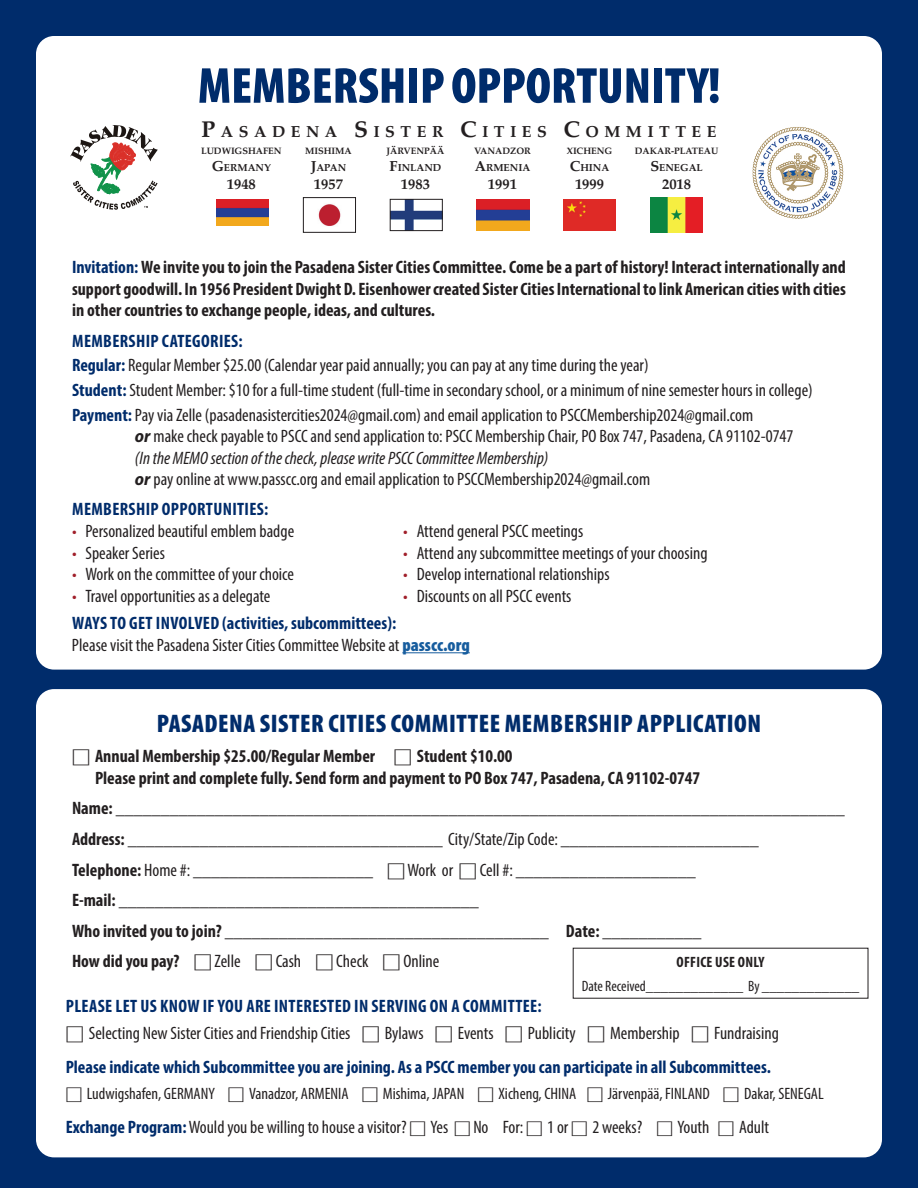
<style>
.page{position:relative;width:918px;height:1188px;background:#002c6b}
.page>*{position:absolute;margin:0;border:0;box-sizing:border-box;transform-origin:0 0}
.t1{font:900 condensed 51px "Myriad Pro";color:#002c6b}
.t2{font:900 condensed 25.5px "Myriad Pro";letter-spacing:.02em;color:#002c6b}
.t3{font:condensed 18px/30.6px "Myriad Pro";color:#231f20}
.t4{font:700 condensed 18px/21.6px "Myriad Pro";color:#231f20;text-align:justify}
.t5{font:700 condensed 18px "Myriad Pro";color:#002c6b}
.t6{font:700 condensed 18px "Myriad Pro";letter-spacing:.02em;color:#002c6b}
.t7{font:condensed 16.5px "Myriad Pro";color:#231f20}
.t8{font:700 16.05px "Palatino";letter-spacing:.345em;color:#231f20}
.t9{font:condensed 15px "Myriad Pro";color:#231f20}
.t10{font:700 condensed 15px "Myriad Pro";letter-spacing:.02em;color:#231f20}
.t11{font:700 14.55px "Palatino";color:#231f20}
.t12{font:700 10.2px "Palatino";color:#231f20}
.t13{font:700 9.3px "Palatino";color:#231f20}
.s1{font-size:22.8px}
.s2{font-size:14.55px}
.s3{color:#002c6b}
.s4{font-weight:700;color:#002c6b}
.s5{font-weight:700;font-style:italic;font-stretch:semi-condensed}
.s6{font-style:italic}
.s7{color:#a1202b}
.s8{font-weight:900;color:#175d9e}
.s9{font-family:"Universal Newswith Comm Pi";font-weight:400;font-stretch:normal}
.s10{font-weight:700}
.s11{font-family:"Universal Newswith Comm Pi";font-stretch:normal}
.s12{font-family:"Universal Newswith Comm Pi";font-stretch:normal;font-size:16.5px}
</style>
<div class="page">
<div style="left:36px;top:36px;width:846px;height:634px;background:#fff;border-radius:18px"></div>
<div style="left:36px;top:689px;width:846px;height:468px;background:#fff;border-radius:18px"></div>
<hr style="left:402px;top:652px;width:68px;height:1px;background:#175d9e">
<svg style="left:70px;top:125px;width:88px;height:85px"></svg>
<img style="left:752px;top:127px;width:92px;height:92px">
<img style="left:217px;top:199px;width:52px;height:26px">
<img style="left:318px;top:204px;width:23px;height:22px">
<div style="left:303px;top:198px;width:53px;height:34px;border:1px solid #231f20"></div>
<img style="left:392px;top:201px;width:48px;height:28px">
<div style="left:390px;top:199px;width:52px;height:32px;border:1px solid #231f20"></div>
<img style="left:477px;top:199px;width:52px;height:32px">
<div style="left:564px;top:199px;width:52px;height:32px;background:#df2a26"></div>
<img style="left:650px;top:198px;width:53px;height:34px">
<h1 class="t1" style="left:198px;top:53px;width:524px">MEMBERSHIP OPPORTUNITY!</h1>
<p class="t8" style="left:201px;top:118px;width:517px"><span class="s1">P</span>ASADENA <span class="s1">S</span> ISTER <span class="s1">C</span>ITIES <span class="s1">C</span>OMMITTEE</p>
<p class="t13" style="left:201px;top:143px;width:82px">LUDWIGSHAFEN</p>
<p class="t12" style="left:212px;top:159px;width:61px"><span class="s2">G</span>ERMANY</p>
<p class="t11" style="left:227px;top:171px;width:31px">1948</p>
<p class="t13" style="left:387px;top:143px;width:59px">JÄRVENPÄÄ</p>
<p class="t12" style="left:390px;top:159px;width:53px"><span class="s2">F</span>INLAND</p>
<p class="t11" style="left:401px;top:171px;width:31px">1983</p>
<p class="t13" style="left:305px;top:143px;width:48px">MISHIMA</p>
<p class="t12" style="left:311px;top:159px;width:37px"><span class="s2">J</span>APAN</p>
<p class="t11" style="left:314px;top:171px;width:31px">1957</p>
<p class="t13" style="left:474px;top:143px;width:58px">VANADZOR</p>
<p class="t12" style="left:475px;top:159px;width:57px"><span class="s2">A</span>RMENIA</p>
<p class="t11" style="left:488px;top:171px;width:31px">1991</p>
<p class="t13" style="left:567px;top:143px;width:47px">XICHENG</p>
<p class="t12" style="left:570px;top:159px;width:41px"><span class="s2">C</span>HINA</p>
<p class="t11" style="left:575px;top:171px;width:31px">1999</p>
<p class="t13" style="left:635px;top:143px;width:85px">DAKAR-PLATEAU</p>
<p class="t12" style="left:650px;top:159px;width:54px"><span class="s2">S</span>ENEGAL</p>
<p class="t11" style="left:662px;top:171px;width:31px">2018</p>
<p class="t4" style="left:72px;top:256px;width:775px"><span class="s3">Invitation:</span>We invite you to join the Pasadena Sister Cities Committee. Come be a part of history! Interact internationally and support goodwill. In 1956 President Dwight D. Eisenhower created Sister Cities International to link American cities with cities in other countries to exchange people, ideas, and cultures.</p>
<p class="t3" style="left:72px;top:328px;width:742px;line-height:24.6px"><span class="s4">MEMBERSHIP CATEGORIES:<br>Regular:</span> Regular Member $25.00 (Calendar year paid annually; you can pay at any time during the year)<br><span class="s4">Student:</span> Student Member: $10 for a full-time student (full-time in secondary school, or a minimum of nine semester hours in college)<br><span class="s4">Payment:</span> Pay via Zelle (pasadenasistercities2024@gmail.com) and email application to PSCCMembership2024@gmail.com</p>
<p class="t3" style="left:135px;top:425px;width:660px;line-height:21.6px"><span class="s5">or</span> make check payable to PSCC and send application to: PSCC Membership Chair, PO Box 747, Pasadena, CA 91102-0747 <span class="s6">(In the MEMO section of the check, please write PSCC Committee Membership)<br></span><span class="s5">or</span> pay online at www.passcc.org and email application to PSCCMembership2024@gmail.com</p>
<p class="t6" style="left:72px;top:498px;width:198px">MEMBERSHIP OPPORTUNITIES:</p>
<p class="t3" style="left:72px;top:516px;width:224px"><span class="s7">•</span> Personalized beautiful emblem badge</p>
<p class="t3" style="left:72px;top:537px;width:94px"><span class="s7">•</span> Speaker Series</p>
<p class="t3" style="left:72px;top:559px;width:224px"><span class="s7">•</span> Work on the committee of your choice</p>
<p class="t3" style="left:72px;top:580px;width:200px"><span class="s7">•</span> Travel opportunities as a delegate</p>
<p class="t3" style="left:403px;top:516px;width:182px"><span class="s7">•</span> Attend general PSCC meetings</p>
<p class="t3" style="left:403px;top:537px;width:306px"><span class="s7">•</span> Attend any subcommittee meetings of your choosing</p>
<p class="t3" style="left:403px;top:559px;width:208px"><span class="s7">•</span> Develop international relationships</p>
<p class="t3" style="left:403px;top:580px;width:170px"><span class="s7">•</span> Discounts on all PSCC events</p>
<p class="t3" style="left:72px;top:612px;width:399px;line-height:21.6px"><span class="s4">WAYS TO GET INVOLVED (activities, subcommittees):<br></span>Please visit the Pasadena Sister Cities Committee Website at <span class="s8">passcc.org</span></p>
<h2 class="t2" style="left:157px;top:707px;width:606px">PASADENA SISTER CITIES COMMITTEE MEMBERSHIP APPLICATION</h2>
<p class="t4" style="left:95px;top:745px;width:607px;text-indent:-23px"><span class="s9">~</span> Annual Membership $25.00/Regular Member <span class="s9">~</span> Student $10.00<br>Please print and complete fully. Send form and payment to PO Box 747, Pasadena, CA 91102-0747</p>
<p class="t3" style="left:72px;top:793px;width:774px"><span class="s10">Name:</span> _________________________________________________________________________________ <span class="s10">Address:</span> ___________________________________ City/State/Zip Code: ______________________<br><span class="s10">Telephone:</span> Home #: ____________________ <span class="s11">~</span>Work or <span class="s11">~</span> Cell #: ____________________<br><span class="s10">E-mail:</span> ________________________________________<br><span class="s10">Who invited you to join? ____________________________________ Date:</span> ___________<br><span class="s10">How did you pay?</span> <span class="s11">~</span> Zelle <span class="s11">~</span> Cash <span class="s11">~</span> Check <span class="s11">~</span> Online</p>
<p class="t10" style="left:677px;top:952px;width:90px">OFFICE USE ONLY</p>
<p class="t9" style="left:582px;top:977px;width:279px">Date Received_____________ By _____________</p>
<p class="t3" style="left:66px;top:992px;width:715px;line-height:27.6px"><span class="s4">PLEASE LET US KNOW IF YOU ARE INTERESTED IN SERVING ON A COMMITTEE:<br></span><span class="s11">~</span> Selecting New Sister Cities and Friendship Cities <span class="s11">~</span> Bylaws <span class="s11">~</span> Events <span class="s11">~</span> Publicity <span class="s11">~</span> Membership <span class="s11">~</span> Fundraising</p>
<p class="t5" style="left:66px;top:1056px;width:707px">Please indicate which Subcommittee you are joining. As a PSCC member you can participate in all Subcommittees.</p>
<p class="t7" style="left:66px;top:1083px;width:760px"><span class="s11">~</span> Ludwigshafen, GERMANY <span class="s11">~</span> Vanadzor, ARMENIA <span class="s11">~</span> Mishima, JAPAN <span class="s11">~</span> Xicheng, CHINA <span class="s11">~</span> Järvenpää, FINLAND <span class="s11">~</span> Dakar, SENEGAL</p>
<p class="t3" style="left:66px;top:1111px;width:705px"><span class="s4">Exchange Program:</span> Would you be willing to house a visitor? <span class="s12">~</span> Yes <span class="s12">~</span> No For: <span class="s12">~</span> 1 or <span class="s12">~</span> 2 weeks? <span class="s12">~</span> Youth <span class="s12">~</span> Adult</p>
</div>
